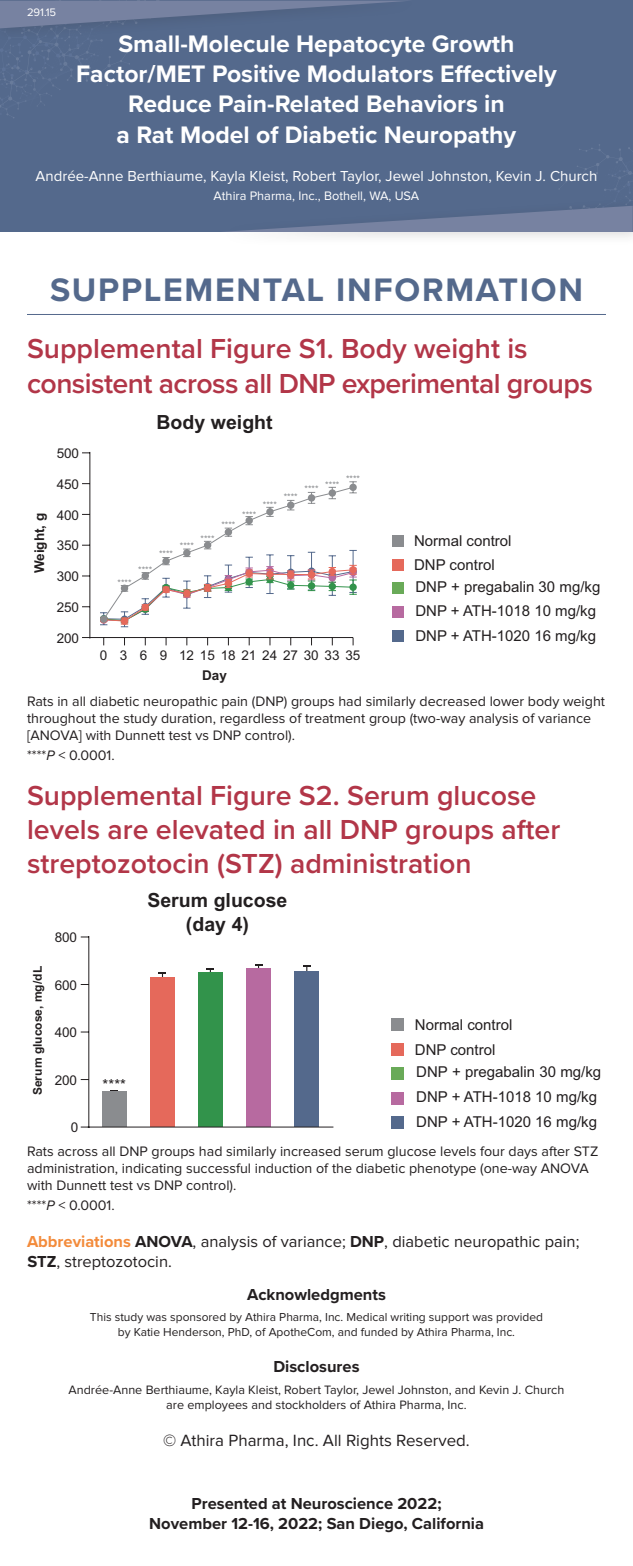
<style>
.page{position:relative;width:633px;height:1566px;background:#fff}
.page>*{position:absolute;margin:0;border:0;box-sizing:border-box;transform-origin:0 0}
.t1{font:700 33.75px "Proxima Nova";letter-spacing:.05em;color:#54698c}
.t2{font:600 28.5px/34.2px "Proxima Nova";color:#b23648}
.t3{font:600 28.5px/34.2px "Proxima Nova";letter-spacing:-.02em;color:#b23648}
.t4{font:700 24.75px/30.3px "Proxima Nova";color:#fff;text-align:center}
.t5{font:700 19.5px/23.4px "Arial";color:#231f20;text-align:center}
.t6{font:16.88px "Proxima Nova";color:#231f20}
.t7{font:700 16.5px/19.8px "Proxima Nova";color:#231f20;text-align:center}
.t8{font:16.5px/19.8px "Proxima Nova";color:#231f20}
.t9{font:15px/24.5px "Arial";color:#231f20}
.t10{font:15px "Proxima Nova";color:#fff}
.t11{font:14.25px/17.1px "Proxima Nova";color:#231f20}
.t12{font:13.5px "Arial";letter-spacing:-.005em;color:#231f20}
.t13{font:700 13.5px "Arial";color:#231f20}
.t14{font:12.75px "Proxima Nova";color:#fff}
.t15{font:12.6px/15.1px "Proxima Nova";color:#231f20;text-align:center}
.t16{font:12px/14.4px "Proxima Nova";color:#231f20;text-align:center}
.t17{font:700 12px "Arial";color:#231f20}
.t18{font:11.25px "Proxima Nova";color:#fff}
.t19{font:9px "Arial";color:#8a8c8f}
.s1{font-style:italic}
.s2{font-weight:700;color:#f38b3b}
.s3{font-weight:700}
</style>
<div class="page">
<div style="left:216px;top:197px;width:417px;height:49px;background:#f8f8f8"></div>
<div style="left:0;top:0;width:422px;height:42px;background:#5e6f90"></div>
<svg style="left:0;top:1px;width:633px;height:232px;background:#576b8d"></svg>
<hr style="left:27px;top:314px;width:579px;height:1px;background:#54698c">
<div style="left:392px;top:535px;width:11px;height:12px;background:#8a8c8f"></div>
<div style="left:392px;top:559px;width:11px;height:12px;background:#e5695b"></div>
<div style="left:392px;top:583px;width:11px;height:11px;background:#69aa58"></div>
<div style="left:392px;top:606px;width:11px;height:12px;background:#b76aa0"></div>
<div style="left:392px;top:630px;width:11px;height:12px;background:#54698c"></div>
<hr style="left:89px;top:637px;width:264px;height:1px;background:#231f20">
<hr style="left:90px;top:452px;width:1px;height:186px;background:#231f20">
<svg style="left:100px;top:481px;width:257px;height:147px"></svg>
<div style="left:245px;top:517px;width:8px;height:7px;background:#8a8c8f;border-radius:50%"></div>
<div style="left:266px;top:508px;width:8px;height:7px;background:#8a8c8f;border-radius:50%"></div>
<div style="left:287px;top:501px;width:7px;height:8px;background:#8a8c8f;border-radius:50%"></div>
<div style="left:308px;top:494px;width:7px;height:8px;background:#8a8c8f;border-radius:50%"></div>
<div style="left:329px;top:489px;width:7px;height:8px;background:#8a8c8f;border-radius:50%"></div>
<div style="left:349px;top:484px;width:8px;height:7px;background:#8a8c8f;border-radius:50%"></div>
<div style="left:183px;top:549px;width:8px;height:8px;background:#8a8c8f;border-radius:50%"></div>
<div style="left:204px;top:542px;width:7px;height:7px;background:#8a8c8f;border-radius:50%"></div>
<div style="left:225px;top:528px;width:7px;height:8px;background:#8a8c8f;border-radius:50%"></div>
<div style="left:121px;top:585px;width:7px;height:7px;background:#8a8c8f;border-radius:50%"></div>
<div style="left:142px;top:572px;width:7px;height:8px;background:#8a8c8f;border-radius:50%"></div>
<div style="left:162px;top:558px;width:8px;height:7px;background:#8a8c8f;border-radius:50%"></div>
<div style="left:100px;top:616px;width:7px;height:7px;background:#8a8c8f;border-radius:50%"></div>
<div style="left:392px;top:1019px;width:12px;height:12px;background:#8a8c8f"></div>
<div style="left:392px;top:1043px;width:12px;height:12px;background:#e5695b"></div>
<div style="left:392px;top:1068px;width:12px;height:12px;background:#69aa58"></div>
<div style="left:392px;top:1092px;width:12px;height:12px;background:#b76aa0"></div>
<div style="left:392px;top:1116px;width:12px;height:13px;background:#54698c"></div>
<svg style="left:303px;top:965px;width:7px;height:6px"></svg>
<div style="left:294px;top:971px;width:25px;height:156px;background:#54698c"></div>
<svg style="left:255px;top:964px;width:7px;height:5px"></svg>
<div style="left:246px;top:969px;width:25px;height:158px;background:#b76aa0"></div>
<svg style="left:207px;top:968px;width:7px;height:5px"></svg>
<div style="left:198px;top:973px;width:25px;height:154px;background:#32934b"></div>
<svg style="left:159px;top:973px;width:7px;height:4px"></svg>
<div style="left:150px;top:977px;width:25px;height:150px;background:#e5695b"></div>
<svg style="left:110px;top:1090px;width:8px;height:2px"></svg>
<div style="left:102px;top:1092px;width:25px;height:35px;background:#8a8c8f"></div>
<hr style="left:88px;top:1127px;width:245px;height:1px;background:#231f20">
<hr style="left:88px;top:936px;width:1px;height:192px;background:#231f20">
<p class="t18" style="left:27px;top:7px;width:31px">291.15</p>
<h3 class="t4" style="left:76px;top:28px;width:482px">Small-Molecule Hepatocyte Growth Factor/MET Positive Modulators Effectively Reduce Pain-Related Behaviors in<br>a Rat Model of Diabetic Neuropathy</h3>
<p class="t10" style="left:36px;top:170px;width:563px">Andrée-Anne Berthiaume, Kayla Kleist, Robert Taylor, Jewel Johnston, Kevin J. Church</p>
<p class="t14" style="left:214px;top:190px;width:207px">Athira Pharma, Inc., Bothell, WA, USA</p>
<h1 class="t1" style="left:50px;top:264px;width:534px">SUPPLEMENTAL INFORMATION</h1>
<h2 class="t3" style="left:27px;top:331px;width:567px">Supplemental Figure S1. Body weight is consistent across all DNP experimental groups</h2>
<p class="t13" style="left:30px;top:573px;width:62px;rotate:-90deg">Weight, g</p>
<p class="t12" style="left:57px;top:444px;width:24px">500</p>
<p class="t12" style="left:57px;top:475px;width:24px">450</p>
<p class="t12" style="left:57px;top:506px;width:24px">400</p>
<p class="t12" style="left:57px;top:537px;width:24px">350</p>
<p class="t12" style="left:57px;top:567px;width:24px">300</p>
<p class="t12" style="left:57px;top:598px;width:24px">250</p>
<p class="t12" style="left:57px;top:629px;width:24px">200</p>
<h3 class="t5" style="left:157px;top:411px;width:118px">Body weight</h3>
<p class="t19" style="left:346px;top:473px;width:16px">****</p>
<p class="t19" style="left:325px;top:479px;width:16px">****</p>
<p class="t19" style="left:304px;top:483px;width:16px">****</p>
<p class="t19" style="left:284px;top:491px;width:16px">****</p>
<p class="t19" style="left:263px;top:499px;width:16px">****</p>
<p class="t19" style="left:242px;top:509px;width:16px">****</p>
<p class="t19" style="left:221px;top:519px;width:16px">****</p>
<p class="t19" style="left:200px;top:533px;width:16px">****</p>
<p class="t19" style="left:180px;top:540px;width:16px">****</p>
<p class="t19" style="left:159px;top:548px;width:16px">****</p>
<p class="t19" style="left:138px;top:563px;width:16px">****</p>
<p class="t19" style="left:117px;top:577px;width:16px">****</p>
<p class="t12" style="left:100px;top:647px;width:262px">0 3 6 9 121518212427303335</p>
<p class="t13" style="left:202px;top:666px;width:26px">Day</p>
<p class="t9" style="left:414px;top:528px;width:99px">Normal control<br>DNP control</p>
<p class="t9" style="left:415px;top:574px;width:187px">DNP + pregabalin 30 mg/kg<br>DNP + ATH-1018 10 mg/kg<br>DNP + ATH-1020 16 mg/kg</p>
<p class="t11" style="left:27px;top:693px;width:579px">Rats in all diabetic neuropathic pain (DNP) groups had similarly decreased lower body weight throughout the study duration, regardless of treatment group (two-way analysis of variance [ANOVA] with Dunnett test vs DNP control).</p>
<p class="t11" style="left:27px;top:748px;width:89px">****<span class="s1">P</span> &lt; 0.0001.</p>
<h2 class="t2" style="left:27px;top:777px;width:535px">Supplemental Figure S2. Serum glucose levels are elevated in all DNP groups after streptozotocin (STZ) administration</h2>
<p class="t17" style="left:30px;top:1095px;width:131px;rotate:-90deg">Serum glucose, mg/dL</p>
<p class="t12" style="left:55px;top:929px;width:24px">800</p>
<p class="t12" style="left:55px;top:976px;width:24px">600</p>
<p class="t12" style="left:55px;top:1024px;width:24px">400</p>
<p class="t12" style="left:55px;top:1071px;width:24px">200</p>
<p class="t12" style="left:71px;top:1119px;width:9px">0</p>
<h3 class="t5" style="left:147px;top:889px;width:142px">Serum glucose (day 4)</h3>
<p class="t9" style="left:103px;top:1073px;width:25px">****</p>
<p class="t9" style="left:415px;top:1012px;width:99px;line-height:25.2px">Normal control<br>DNP control</p>
<p class="t9" style="left:416px;top:1059px;width:187px;line-height:25.2px">DNP + pregabalin 30 mg/kg<br>DNP + ATH-1018 10 mg/kg<br>DNP + ATH-1020 16 mg/kg</p>
<p class="t11" style="left:27px;top:1143px;width:573px">Rats across all DNP groups had similarly increased serum glucose levels four days after STZ administration, indicating successful induction of the diabetic phenotype (one-way ANOVA with Dunnett test vs DNP control).</p>
<p class="t11" style="left:27px;top:1198px;width:89px">****<span class="s1">P</span> &lt; 0.0001.</p>
<p class="t8" style="left:27px;top:1232px;width:554px"><span class="s2">Abbreviations</span> <span class="s3">ANOVA</span>, analysis of variance; <span class="s3">DNP</span>, diabetic neuropathic pain;<br><span class="s3">STZ</span>, streptozotocin.</p>
<p class="t7" style="left:247px;top:1284px;width:140px">Acknowledgments</p>
<p class="t16" style="left:90px;top:1311px;width:455px">This study was sponsored by Athira Pharma, Inc. Medical writing support was provided by Katie Henderson, PhD, of ApotheCom, and funded by Athira Pharma, Inc.</p>
<p class="t7" style="left:273px;top:1357px;width:88px">Disclosures</p>
<p class="t15" style="left:68px;top:1383px;width:497px">Andrée-Anne Berthiaume, Kayla Kleist, Robert Taylor, Jewel Johnston, and Kevin J. Church are employees and stockholders of Athira Pharma, Inc.</p>
<p class="t6" style="left:163px;top:1433px;width:308px">© Athira Pharma, Inc. All Rights Reserved.</p>
<p class="t7" style="left:149px;top:1494px;width:336px">Presented at Neuroscience 2022;<br>November 12-16, 2022; San Diego, California</p>
</div>
